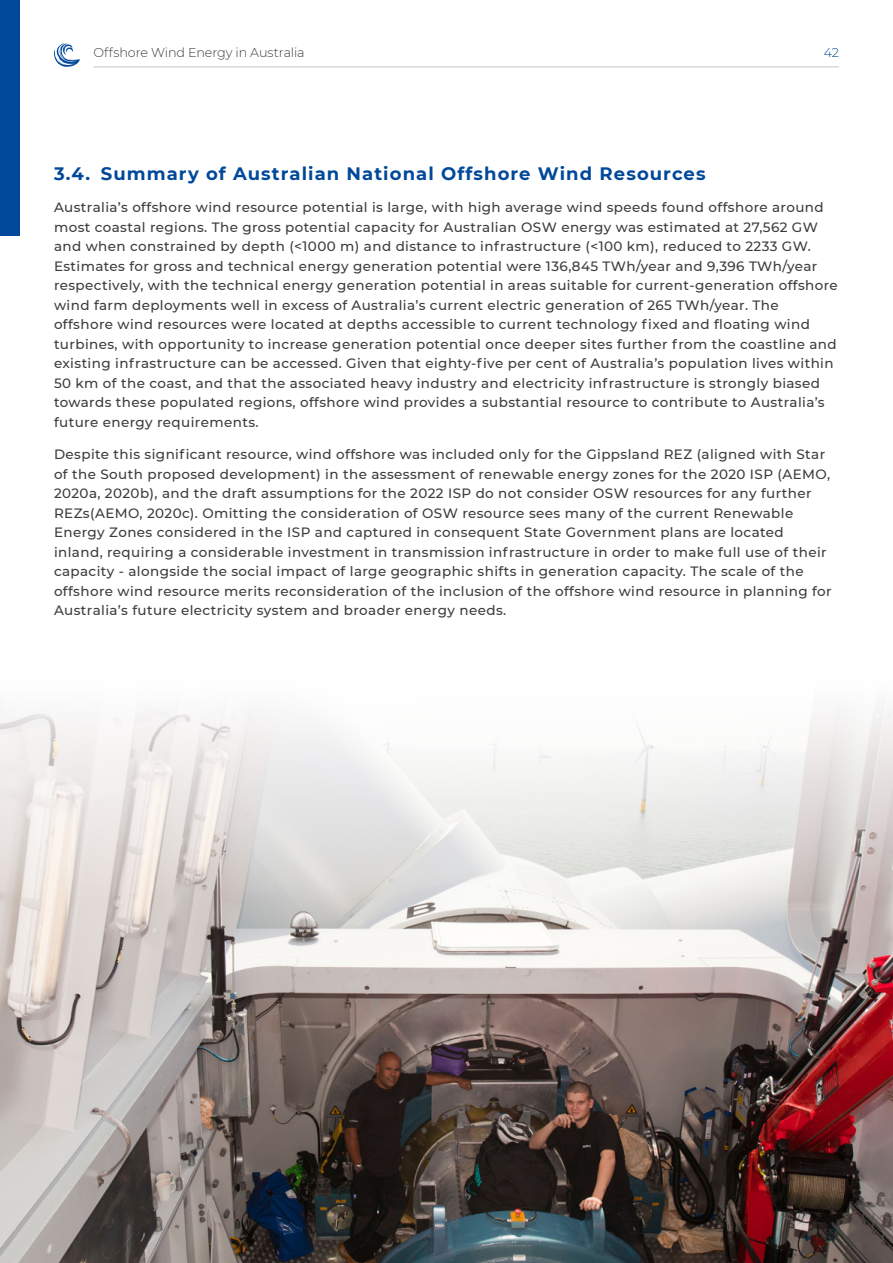
<style>
.page{position:relative;width:893px;height:1263px;background:#fff}
.page>*{position:absolute;margin:0;border:0;box-sizing:border-box;transform-origin:0 0}
.t1{font:700 18px "Montserrat";letter-spacing:.06em;color:#00489a}
.t2{font:500 13.5px/19.5px "Montserrat";letter-spacing:.03em;color:#3c3c3b}
.t3{font:300 12.75px "Montserrat";letter-spacing:-.005em;color:#3c3c3b}
.t4{font:300 12.75px "Montserrat";color:#00489a}
</style>
<div class="page">
<hr style="left:93px;top:66px;width:746px;height:2px;background:#dadada">
<svg style="left:54px;top:43px;width:26px;height:24px"></svg>
<div style="left:0;top:0;width:20px;height:236px;background:#00489a"></div>
<img style="left:0;top:706px;width:893px;height:557px">
<p class="t3" style="left:93px;top:43px;width:213px">Offshore Wind Energy in Australia</p>
<p class="t4" style="left:824px;top:43px;width:17px">42</p>
<h1 class="t1" style="left:54px;top:161px;width:653px">3.4. Summary of Australian National Offshore Wind Resources</h1>
<p class="t2" style="left:54px;top:197px;width:785px">Australia’s offshore wind resource potential is large, with high average wind speeds found offshore around most coastal regions. The gross potential capacity for Australian OSW energy was estimated at 27,562 GW and when constrained by depth (&lt;1000 m) and distance to infrastructure (&lt;100 km), reduced to 2233 GW.<br>Estimates for gross and technical energy generation potential were 136,845 TWh/year and 9,396 TWh/year respectively, with the technical energy generation potential in areas suitable for current-generation offshore wind farm deployments well in excess of Australia’s current electric generation of 265 TWh/year. The offshore wind resources were located at depths accessible to current technology fixed and floating wind turbines, with opportunity to increase generation potential once deeper sites further from the coastline and existing infrastructure can be accessed. Given that eighty-five per cent of Australia’s population lives within 50 km of the coast, and that the associated heavy industry and electricity infrastructure is strongly biased towards these populated regions, offshore wind provides a substantial resource to contribute to Australia’s future energy requirements.</p>
<p class="t2" style="left:54px;top:444px;width:779px">Despite this significant resource, wind offshore was included only for the Gippsland REZ (aligned with Star of the South proposed development) in the assessment of renewable energy zones for the 2020 ISP (AEMO, 2020a, 2020b), and the draft assumptions for the 2022 ISP do not consider OSW resources for any further REZs(AEMO, 2020c). Omitting the consideration of OSW resource sees many of the current Renewable Energy Zones considered in the ISP and captured in consequent State Government plans are located inland, requiring a considerable investment in transmission infrastructure in order to make full use of their capacity - alongside the social impact of large geographic shifts in generation capacity. The scale of the offshore wind resource merits reconsideration of the inclusion of the offshore wind resource in planning for Australia’s future electricity system and broader energy needs.</p>
</div>
